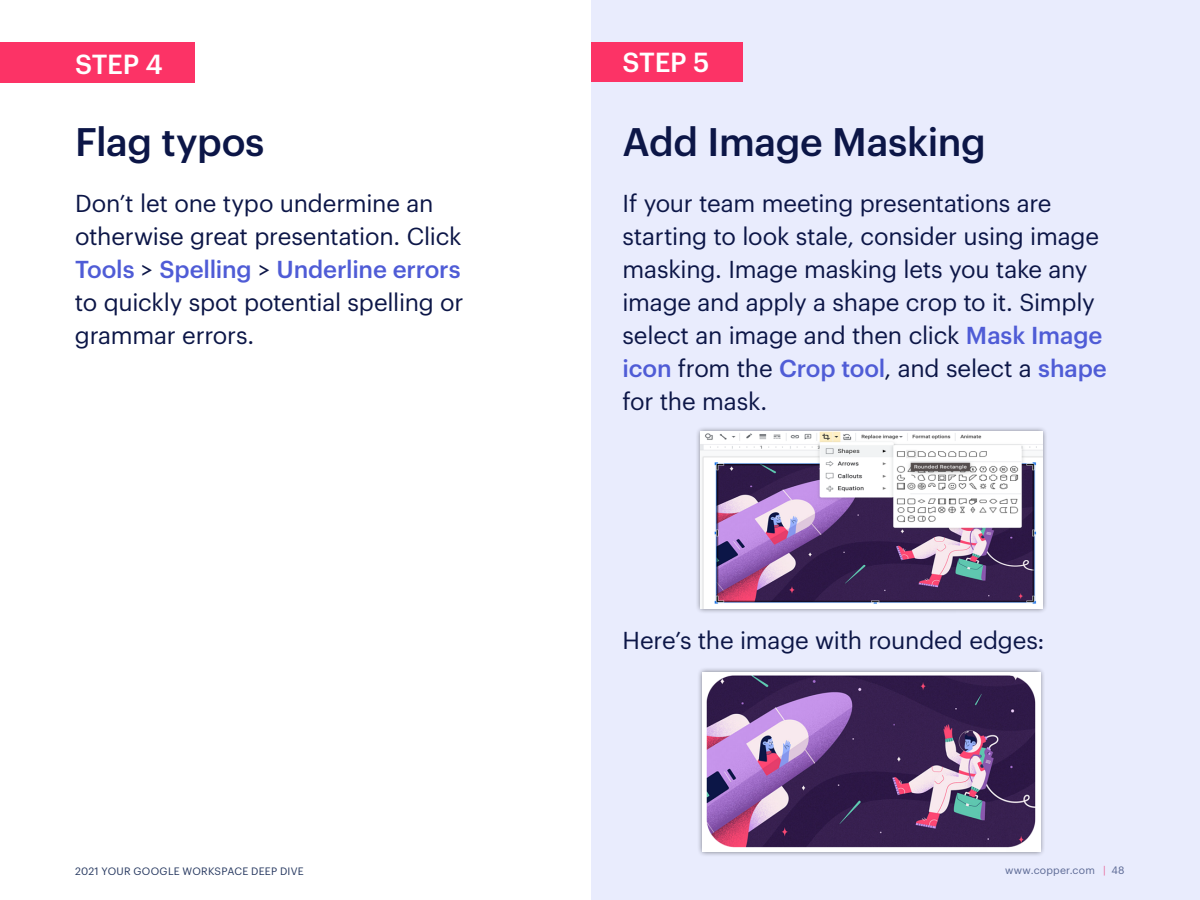
<style>
.page{position:relative;width:1200px;height:900px;background:#fff}
.page>*{position:absolute;margin:0;border:0;box-sizing:border-box;transform-origin:0 0}
.t1{font:500 39px "Graphik";letter-spacing:-.01em;color:#0c1647}
.t2{font:500 27px "Graphik";letter-spacing:-.01em;color:#fff}
.t3{font:24px/33px "Graphik";letter-spacing:-.01em;color:#0c1647}
.t4{font:10.5px "Graphik";letter-spacing:.025em;color:#24365e}
.s1{font-weight:500;color:#4f5cd6}
.s2{color:#fc3366}
</style>
<div class="page">
<div style="left:0;top:43px;width:194px;height:40px;background:#fc3366"></div>
<div style="left:591px;top:0;width:609px;height:900px;background:#e9ecfd"></div>
<div style="left:591px;top:42px;width:151px;height:39px;background:#fc3366"></div>
<div style="left:695px;top:426px;width:353px;height:188px;background:#000;opacity:.5"></div>
<img style="left:700px;top:432px;width:342px;height:176px">
<div style="left:697px;top:667px;width:349px;height:190px;background:#000;opacity:.5"></div>
<img style="left:703px;top:672px;width:337px;height:179px">
<p class="t2" style="left:75px;top:43px;width:89px">STEP 4</p>
<p class="t2" style="left:622px;top:42px;width:88px">STEP 5</p>
<h1 class="t1" style="left:75px;top:112px;width:191px">Flag typos</h1>
<p class="t3" style="left:75px;top:184px;width:390px">Don’t let one typo undermine an otherwise great presentation. Click<br><span class="s1">Tools</span> &gt; <span class="s1">Spelling</span> &gt; <span class="s1">Underline errors </span>to quickly spot potential spelling or grammar errors.</p>
<h1 class="t1" style="left:622px;top:112px;width:365px">Add Image Masking</h1>
<p class="t3" style="left:622px;top:184px;width:486px">If your team meeting presentations are starting to look stale, consider using image masking. Image masking lets you take any image and apply a shape crop to it. Simply select an image and then click <span class="s1">Mask Image icon</span> from the <span class="s1">Crop tool</span>, and select a <span class="s1">shape </span>for the mask.</p>
<p class="t3" style="left:622px;top:622px;width:423px">Here’s the image with rounded edges:</p>
<p class="t4" style="left:75px;top:863px;width:230px">2021 YOUR GOOGLE WORKSPACE DEEP DIVE</p>
<p class="t4" style="left:1005px;top:862px;width:121px">www.copper.com <span class="s2">|</span> 48</p>
</div>
